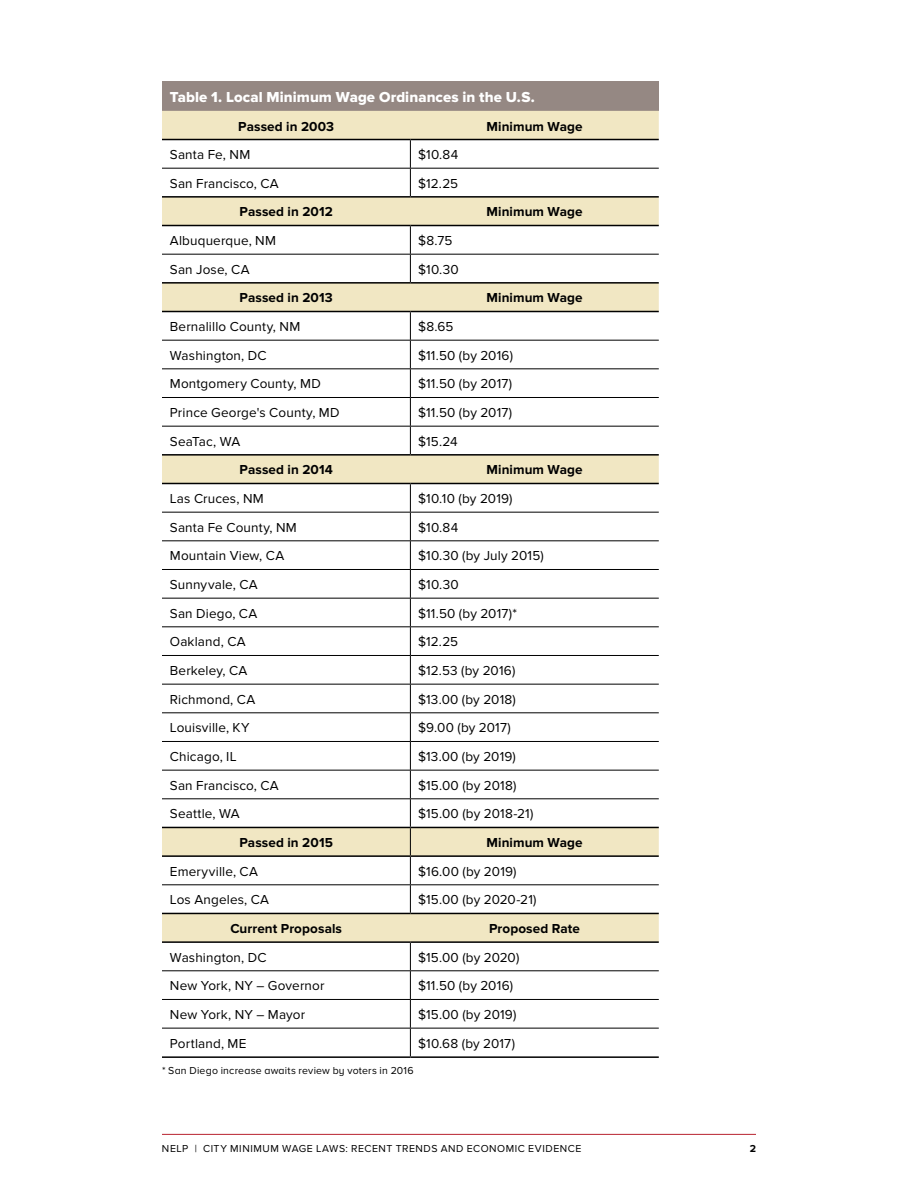
<style>
.page{position:relative;width:918px;height:1188px;background:#fff}
.page>*{position:absolute;margin:0;border:0;box-sizing:border-box;transform-origin:0 0}
.t1{font:15px "Proxima Nova Extrabld";letter-spacing:.005em;color:#fff}
.t2{font:13.5px "Proxima Nova";letter-spacing:.015em;color:#000}
.t3{font:700 13.5px "Proxima Nova";letter-spacing:.005em;color:#000}
.t4{font:13.5px "Proxima Nova";letter-spacing:-.005em;color:#000}
.t5{font:10.5px "Proxima Nova";letter-spacing:.05em;color:#000}
.t6{font:10.5px "Proxima Nova A";letter-spacing:.02em;color:#000}
.t7{font:700 10.5px "Proxima Nova";color:#000}
</style>
<div class="page">
<hr style="left:162px;top:1134px;width:594px;height:1px;background:#b8232f">
<div style="left:162px;top:81px;width:497px;height:30px;background:#958883"></div>
<svg style="left:162px;top:111px;width:497px;height:830px"></svg>
<svg style="left:162px;top:140px;width:497px;height:228px"></svg>
<svg style="left:410px;top:140px;width:1px;height:56px"></svg>
<svg style="left:410px;top:226px;width:1px;height:56px"></svg>
<svg style="left:410px;top:312px;width:1px;height:142px"></svg>
<svg style="left:410px;top:484px;width:1px;height:429px"></svg>
<svg style="left:410px;top:943px;width:1px;height:113px"></svg>
<hr style="left:162px;top:1056px;width:248px;height:2px;background:#000">
<hr style="left:410px;top:1056px;width:249px;height:2px;background:#000">
<hr style="left:162px;top:168px;width:248px;height:1px;background:#000">
<hr style="left:410px;top:168px;width:249px;height:1px;background:#000">
<hr style="left:162px;top:254px;width:248px;height:1px;background:#000">
<hr style="left:410px;top:254px;width:249px;height:1px;background:#000">
<hr style="left:162px;top:340px;width:248px;height:1px;background:#000">
<hr style="left:410px;top:340px;width:249px;height:1px;background:#000">
<hr style="left:162px;top:368px;width:248px;height:1px;background:#000">
<hr style="left:410px;top:368px;width:249px;height:1px;background:#000">
<hr style="left:162px;top:397px;width:248px;height:1px;background:#000">
<hr style="left:410px;top:397px;width:249px;height:1px;background:#000">
<hr style="left:162px;top:426px;width:248px;height:1px;background:#000">
<hr style="left:410px;top:426px;width:249px;height:1px;background:#000">
<hr style="left:162px;top:512px;width:248px;height:1px;background:#000">
<hr style="left:410px;top:512px;width:249px;height:1px;background:#000">
<hr style="left:162px;top:540px;width:248px;height:1px;background:#000">
<hr style="left:410px;top:540px;width:249px;height:1px;background:#000">
<hr style="left:162px;top:569px;width:248px;height:1px;background:#000">
<hr style="left:410px;top:569px;width:249px;height:1px;background:#000">
<hr style="left:162px;top:598px;width:248px;height:1px;background:#000">
<hr style="left:410px;top:598px;width:249px;height:1px;background:#000">
<hr style="left:162px;top:626px;width:248px;height:1px;background:#000">
<hr style="left:410px;top:626px;width:249px;height:1px;background:#000">
<hr style="left:162px;top:655px;width:248px;height:1px;background:#000">
<hr style="left:410px;top:655px;width:249px;height:1px;background:#000">
<hr style="left:162px;top:684px;width:248px;height:1px;background:#000">
<hr style="left:410px;top:684px;width:249px;height:1px;background:#000">
<hr style="left:162px;top:712px;width:248px;height:1px;background:#000">
<hr style="left:410px;top:712px;width:249px;height:1px;background:#000">
<hr style="left:162px;top:741px;width:248px;height:1px;background:#000">
<hr style="left:410px;top:741px;width:249px;height:1px;background:#000">
<hr style="left:162px;top:770px;width:248px;height:1px;background:#000">
<hr style="left:410px;top:770px;width:249px;height:1px;background:#000">
<hr style="left:162px;top:798px;width:248px;height:1px;background:#000">
<hr style="left:410px;top:798px;width:249px;height:1px;background:#000">
<hr style="left:162px;top:884px;width:248px;height:1px;background:#000">
<hr style="left:410px;top:884px;width:249px;height:1px;background:#000">
<hr style="left:162px;top:970px;width:248px;height:1px;background:#000">
<hr style="left:410px;top:970px;width:249px;height:1px;background:#000">
<hr style="left:162px;top:999px;width:248px;height:1px;background:#000">
<hr style="left:410px;top:999px;width:249px;height:1px;background:#000">
<hr style="left:162px;top:1028px;width:248px;height:1px;background:#000">
<hr style="left:410px;top:1028px;width:249px;height:1px;background:#000">
<hr style="left:162px;top:139px;width:248px;height:1px;background:#000">
<hr style="left:410px;top:139px;width:249px;height:1px;background:#000">
<hr style="left:162px;top:196px;width:248px;height:2px;background:#000">
<hr style="left:410px;top:196px;width:249px;height:2px;background:#000">
<hr style="left:162px;top:225px;width:248px;height:1px;background:#000">
<hr style="left:410px;top:225px;width:249px;height:1px;background:#000">
<hr style="left:162px;top:454px;width:248px;height:2px;background:#000">
<hr style="left:410px;top:454px;width:249px;height:2px;background:#000">
<hr style="left:162px;top:483px;width:248px;height:1px;background:#000">
<hr style="left:410px;top:483px;width:249px;height:1px;background:#000">
<hr style="left:162px;top:913px;width:248px;height:1px;background:#000">
<hr style="left:410px;top:913px;width:249px;height:1px;background:#000">
<hr style="left:162px;top:941px;width:248px;height:2px;background:#000">
<hr style="left:410px;top:941px;width:249px;height:2px;background:#000">
<hr style="left:162px;top:282px;width:248px;height:2px;background:#000">
<hr style="left:410px;top:282px;width:249px;height:2px;background:#000">
<hr style="left:162px;top:311px;width:248px;height:1px;background:#000">
<hr style="left:410px;top:311px;width:249px;height:1px;background:#000">
<hr style="left:162px;top:827px;width:248px;height:1px;background:#000">
<hr style="left:410px;top:827px;width:249px;height:1px;background:#000">
<hr style="left:162px;top:855px;width:248px;height:2px;background:#000">
<hr style="left:410px;top:855px;width:249px;height:2px;background:#000">
<p class="t1" style="left:170px;top:88px;width:366px">Table 1. Local Minimum Wage Ordinances in the U.S.</p>
<p class="t3" style="left:238px;top:118px;width:97px">Passed in 2003</p>
<p class="t3" style="left:487px;top:118px;width:98px">Minimum Wage</p>
<p class="t2" style="left:170px;top:147px;width:82px">Santa Fe, NM</p>
<p class="t2" style="left:418px;top:147px;width:41px">$10.84</p>
<p class="t2" style="left:170px;top:176px;width:110px">San Francisco, CA</p>
<p class="t2" style="left:418px;top:176px;width:41px">$12.25</p>
<p class="t3" style="left:240px;top:204px;width:95px">Passed in 2012</p>
<p class="t3" style="left:487px;top:204px;width:98px">Minimum Wage</p>
<p class="t2" style="left:170px;top:233px;width:108px">Albuquerque, NM</p>
<p class="t2" style="left:418px;top:233px;width:36px">$8.75</p>
<p class="t2" style="left:170px;top:262px;width:81px">San Jose, CA</p>
<p class="t2" style="left:418px;top:262px;width:42px">$10.30</p>
<p class="t3" style="left:240px;top:290px;width:95px">Passed in 2013</p>
<p class="t3" style="left:487px;top:290px;width:98px">Minimum Wage</p>
<p class="t2" style="left:170px;top:319px;width:132px">Bernalillo County, NM</p>
<p class="t2" style="left:418px;top:319px;width:37px">$8.65</p>
<p class="t2" style="left:170px;top:348px;width:98px">Washington, DC</p>
<p class="t2" style="left:418px;top:348px;width:96px">$11.50 (by 2016)</p>
<p class="t2" style="left:170px;top:376px;width:152px">Montgomery County, MD</p>
<p class="t2" style="left:418px;top:376px;width:96px">$11.50 (by 2017)</p>
<p class="t2" style="left:170px;top:405px;width:171px">Prince George's County, MD</p>
<p class="t2" style="left:418px;top:405px;width:96px">$11.50 (by 2017)</p>
<p class="t4" style="left:170px;top:434px;width:72px">SeaTac, WA</p>
<p class="t2" style="left:418px;top:434px;width:41px">$15.24</p>
<p class="t3" style="left:240px;top:462px;width:95px">Passed in 2014</p>
<p class="t3" style="left:487px;top:462px;width:98px">Minimum Wage</p>
<p class="t2" style="left:170px;top:491px;width:95px">Las Cruces, NM</p>
<p class="t2" style="left:418px;top:491px;width:96px">$10.10 (by 2019)</p>
<p class="t2" style="left:170px;top:520px;width:129px">Santa Fe County, NM</p>
<p class="t2" style="left:418px;top:520px;width:41px">$10.84</p>
<p class="t2" style="left:170px;top:548px;width:116px">Mountain View, CA</p>
<p class="t2" style="left:418px;top:548px;width:127px">$10.30 (by July 2015)</p>
<p class="t2" style="left:170px;top:577px;width:89px">Sunnyvale, CA</p>
<p class="t2" style="left:418px;top:577px;width:42px">$10.30</p>
<p class="t2" style="left:170px;top:605px;width:89px">San Diego, CA</p>
<p class="t2" style="left:418px;top:605px;width:100px">$11.50 (by 2017)*</p>
<p class="t2" style="left:170px;top:634px;width:77px">Oakland, CA</p>
<p class="t2" style="left:418px;top:634px;width:41px">$12.25</p>
<p class="t2" style="left:170px;top:663px;width:79px">Berkeley, CA</p>
<p class="t2" style="left:418px;top:663px;width:99px">$12.53 (by 2016)</p>
<p class="t2" style="left:170px;top:691px;width:87px">Richmond, CA</p>
<p class="t2" style="left:418px;top:691px;width:99px">$13.00 (by 2018)</p>
<p class="t2" style="left:170px;top:720px;width:81px">Louisville, KY</p>
<p class="t2" style="left:418px;top:720px;width:94px">$9.00 (by 2017)</p>
<p class="t2" style="left:170px;top:749px;width:68px">Chicago, IL</p>
<p class="t2" style="left:418px;top:749px;width:99px">$13.00 (by 2019)</p>
<p class="t2" style="left:170px;top:777px;width:110px">San Francisco, CA</p>
<p class="t2" style="left:418px;top:777px;width:100px">$15.00 (by 2018)</p>
<p class="t2" style="left:170px;top:806px;width:71px">Seattle, WA</p>
<p class="t2" style="left:418px;top:806px;width:117px">$15.00 (by 2018-21)</p>
<p class="t3" style="left:239px;top:835px;width:95px">Passed in 2015</p>
<p class="t3" style="left:487px;top:835px;width:98px">Minimum Wage</p>
<p class="t2" style="left:170px;top:863px;width:90px">Emeryville, CA</p>
<p class="t2" style="left:418px;top:863px;width:100px">$16.00 (by 2019)</p>
<p class="t2" style="left:170px;top:892px;width:101px">Los Angeles, CA</p>
<p class="t2" style="left:418px;top:892px;width:120px">$15.00 (by 2020-21)</p>
<p class="t3" style="left:230px;top:921px;width:113px">Current Proposals</p>
<p class="t3" style="left:489px;top:921px;width:92px">Proposed Rate</p>
<p class="t2" style="left:170px;top:949px;width:98px">Washington, DC</p>
<p class="t2" style="left:418px;top:949px;width:103px">$15.00 (by 2020)</p>
<p class="t2" style="left:170px;top:978px;width:156px">New York, NY – Governor</p>
<p class="t2" style="left:418px;top:978px;width:96px">$11.50 (by 2016)</p>
<p class="t2" style="left:170px;top:1007px;width:137px">New York, NY – Mayor</p>
<p class="t2" style="left:418px;top:1007px;width:100px">$15.00 (by 2019)</p>
<p class="t2" style="left:170px;top:1035px;width:78px">Portland, ME</p>
<p class="t2" style="left:418px;top:1035px;width:98px">$10.68 (by 2017)</p>
<p class="t6" style="left:162px;top:1065px;width:253px">* San Diego increase awaits review by voters in 2016</p>
<p class="t5" style="left:162px;top:1142px;width:421px">NELP | CITY MINIMUM WAGE LAWS: RECENT TRENDS AND ECONOMIC EVIDENCE</p>
<p class="t7" style="left:750px;top:1142px;width:8px">2</p>
</div>
